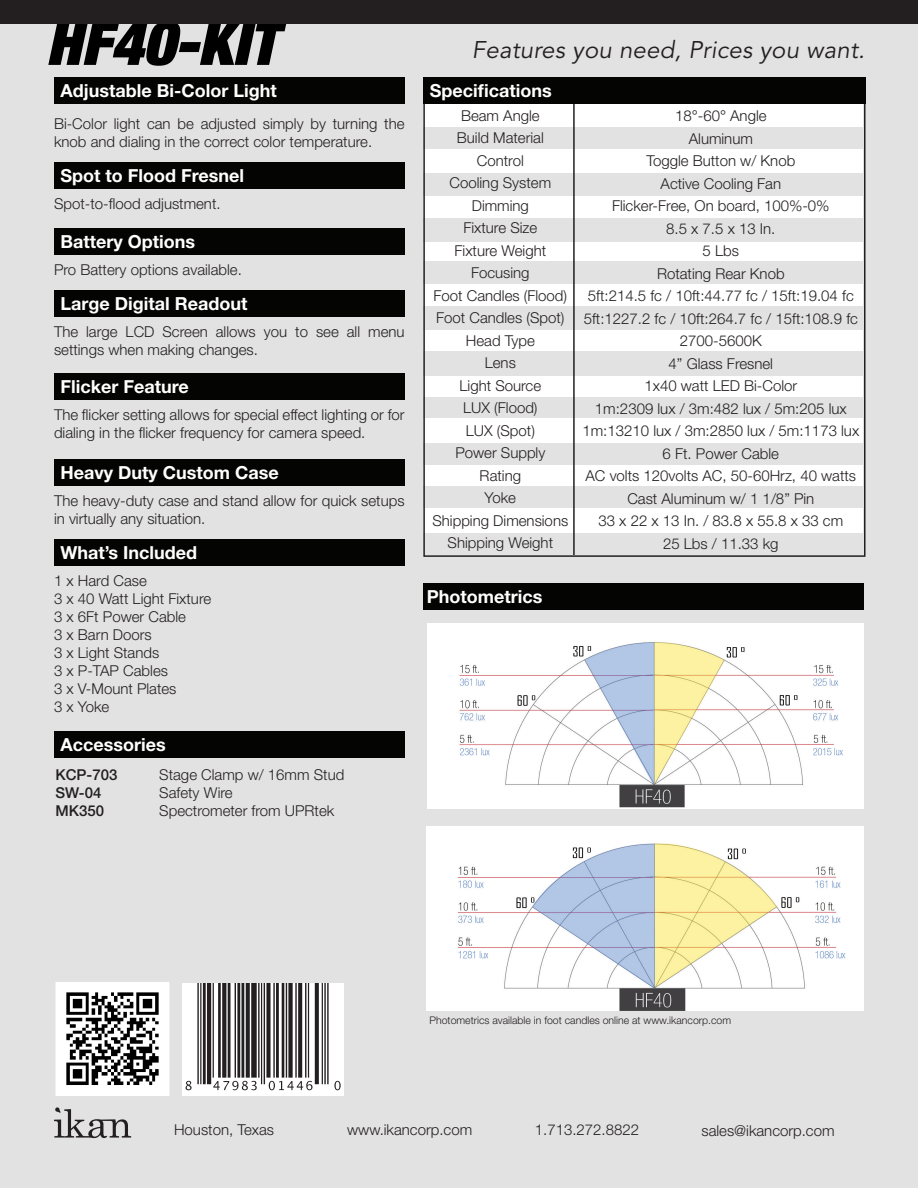
<style>
.page{position:relative;width:918px;height:1188px;background:#e2e2e2}
.page>*{position:absolute;margin:0;border:0;box-sizing:border-box;transform-origin:0 0}
.t1{font:italic 900 condensed 61.5px "Helvetica Neue LT Std";color:#000}
.t2{font:italic 24px "Avenir LT Std";letter-spacing:.01em;color:#231f20}
.t3{font:700 18px "Helvetica Neue LT Std";color:#fff}
.t4{font:300 15px/18px "Helvetica Neue LT Std";color:#231f20}
.t5{font:500 15px "Helvetica Neue LT Std";color:#231f20}
.t6{font:300 10.5px "Helvetica Neue LT Std";color:#231f20}
.s1{font-family:"Avenir LT Std";font-weight:400}
</style>
<div class="page">
<svg style="left:54px;top:1107px;width:77px;height:31px"></svg>
<div style="left:423px;top:97px;width:440px;height:29px;background:#fff"></div>
<div style="left:423px;top:149px;width:440px;height:24px;background:#fff"></div>
<div style="left:423px;top:196px;width:440px;height:21px;background:#fff"></div>
<div style="left:423px;top:242px;width:440px;height:19px;background:#fff"></div>
<div style="left:423px;top:285px;width:440px;height:21px;background:#fff"></div>
<div style="left:423px;top:330px;width:440px;height:21px;background:#fff"></div>
<div style="left:423px;top:376px;width:440px;height:21px;background:#fff"></div>
<div style="left:423px;top:465px;width:440px;height:21px;background:#fff"></div>
<div style="left:423px;top:418px;width:440px;height:24px;background:#fff"></div>
<div style="left:423px;top:508px;width:440px;height:24px;background:#fff"></div>
<hr style="left:573px;top:98px;width:2px;height:457px;background:#231f20">
<div style="left:0;top:0;width:918px;height:24px;background:#231f20"></div>
<div style="left:423px;top:583px;width:441px;height:27px;background:#040503"></div>
<div style="left:54px;top:540px;width:351px;height:26px;background:#040503"></div>
<img style="left:426px;top:826px;width:438px;height:185px">
<img style="left:428px;top:624px;width:436px;height:184px">
<img style="left:57px;top:984px;width:110px;height:110px">
<div style="left:55px;top:982px;width:114px;height:114px;border:1px solid #fff"></div>
<div style="left:182px;top:984px;width:162px;height:112px;background:#fff"></div>
<img style="left:185px;top:984px;width:156px;height:107px">
<div style="left:423px;top:77px;width:443px;height:27px;background:#040503"></div>
<div style="left:54px;top:731px;width:351px;height:27px;background:#040503"></div>
<div style="left:54px;top:77px;width:351px;height:27px;background:#040503"></div>
<div style="left:54px;top:162px;width:351px;height:27px;background:#040503"></div>
<div style="left:54px;top:228px;width:351px;height:27px;background:#040503"></div>
<div style="left:54px;top:290px;width:351px;height:27px;background:#040503"></div>
<div style="left:54px;top:373px;width:351px;height:27px;background:#040503"></div>
<div style="left:54px;top:459px;width:351px;height:27px;background:#040503"></div>
<p class="t1" style="left:46px;top:4px;width:233px">HF40-KIT</p>
<p class="t3" style="left:60px;top:79px;width:218px">Adjustable Bi-Color Light</p>
<p class="t4" style="left:54px;top:115px;width:352px">Bi-Color light can be adjusted simply by turning the knob and dialing in the correct color temperature.</p>
<p class="t3" style="left:60px;top:164px;width:185px">Spot to Flood Fresnel</p>
<p class="t4" style="left:54px;top:195px;width:168px">Spot-to-flood adjustment.</p>
<p class="t3" style="left:60px;top:230px;width:136px">Battery Options</p>
<p class="t4" style="left:54px;top:260px;width:189px">Pro Battery options available.</p>
<p class="t3" style="left:60px;top:292px;width:188px">Large Digital Readout</p>
<p class="t4" style="left:54px;top:322px;width:352px">The large LCD Screen allows you to see all menu settings when making changes.</p>
<p class="t3" style="left:60px;top:375px;width:130px">Flicker Feature</p>
<p class="t4" style="left:54px;top:405px;width:352px">The flicker setting allows for special effect lighting or for dialing in the flicker frequency for camera speed.</p>
<p class="t3" style="left:60px;top:461px;width:220px">Heavy Duty Custom Case</p>
<p class="t4" style="left:54px;top:491px;width:352px">The heavy-duty case and stand allow for quick setups in virtually any situation.</p>
<p class="t3" style="left:60px;top:542px;width:138px">What’s Included</p>
<p class="t4" style="left:54px;top:571px;width:94px">1 x Hard Case</p>
<p class="t4" style="left:54px;top:589px;width:159px">3 x 40 Watt Light Fixture</p>
<p class="t4" style="left:54px;top:607px;width:134px">3 x 6Ft Power Cable</p>
<p class="t4" style="left:54px;top:625px;width:99px">3 x Barn Doors</p>
<p class="t4" style="left:54px;top:643px;width:107px">3 x Light Stands</p>
<p class="t4" style="left:54px;top:661px;width:116px">3 x P-TAP Cables</p>
<p class="t4" style="left:54px;top:679px;width:124px">3 x V-Mount Plates</p>
<p class="t4" style="left:54px;top:697px;width:57px">3 x Yoke</p>
<p class="t3" style="left:60px;top:733px;width:107px">Accessories</p>
<p class="t5" style="left:56px;top:766px;width:63px">KCP-703</p>
<p class="t5" style="left:56px;top:784px;width:47px">SW-04</p>
<p class="t5" style="left:56px;top:802px;width:50px">MK350</p>
<p class="t4" style="left:159px;top:766px;width:187px">Stage Clamp w/ 16mm Stud</p>
<p class="t4" style="left:159px;top:784px;width:75px">Safety Wire</p>
<p class="t4" style="left:159px;top:802px;width:177px">Spectrometer from UPRtek</p>
<p class="t2" style="left:472px;top:36px;width:395px">Features you need, Prices you want.</p>
<p class="t3" style="left:430px;top:79px;width:123px">Specifications</p>
<p class="t4" style="left:461px;top:106px;width:80px">Beam Angle</p>
<p class="t4" style="left:457px;top:129px;width:88px">Build Material</p>
<p class="t4" style="left:477px;top:151px;width:48px">Control</p>
<p class="t4" style="left:450px;top:174px;width:103px">Cooling System</p>
<p class="t4" style="left:472px;top:196px;width:59px">Dimming</p>
<p class="t4" style="left:463px;top:219px;width:75px">Fixture Size</p>
<p class="t4" style="left:455px;top:241px;width:93px">Fixture Weight</p>
<p class="t4" style="left:471px;top:264px;width:60px">Focusing</p>
<p class="t4" style="left:434px;top:286px;width:135px">Foot Candles (Flood)</p>
<p class="t4" style="left:436px;top:309px;width:130px">Foot Candles (Spot)</p>
<p class="t4" style="left:466px;top:331px;width:70px">Head Type</p>
<p class="t4" style="left:485px;top:354px;width:33px">Lens</p>
<p class="t4" style="left:460px;top:376px;width:83px">Light Source</p>
<p class="t4" style="left:463px;top:399px;width:76px">LUX (Flood)</p>
<p class="t4" style="left:466px;top:421px;width:71px">LUX (Spot)</p>
<p class="t4" style="left:455px;top:444px;width:92px">Power Supply</p>
<p class="t4" style="left:480px;top:466px;width:43px">Rating</p>
<p class="t4" style="left:485px;top:489px;width:33px">Yoke</p>
<p class="t4" style="left:432px;top:511px;width:137px">Shipping Dimensions</p>
<p class="t4" style="left:448px;top:534px;width:107px">Shipping Weight</p>
<p class="t3" style="left:427px;top:585px;width:117px">Photometrics</p>
<p class="t4" style="left:675px;top:107px;width:93px">18<span class="s1">°</span>-60<span class="s1">°</span> Angle</p>
<p class="t4" style="left:689px;top:129px;width:66px">Aluminum</p>
<p class="t4" style="left:646px;top:152px;width:150px">Toggle Button w/ Knob</p>
<p class="t4" style="left:661px;top:174px;width:122px">Active Cooling Fan</p>
<p class="t4" style="left:612px;top:197px;width:219px">Flicker-Free, On board, 100%-0%</p>
<p class="t4" style="left:666px;top:219px;width:111px">8.5 x 7.5 x 13 In.</p>
<p class="t4" style="left:703px;top:242px;width:38px">5 Lbs</p>
<p class="t4" style="left:657px;top:264px;width:129px">Rotating Rear Knob</p>
<p class="t4" style="left:588px;top:287px;width:267px">5ft:214.5 fc / 10ft:44.77 fc / 15ft:19.04 fc</p>
<p class="t4" style="left:584px;top:309px;width:276px">5ft:1227.2 fc / 10ft:264.7 fc / 15ft:108.9 fc</p>
<p class="t4" style="left:680px;top:332px;width:83px">2700-5600K</p>
<p class="t4" style="left:669px;top:354px;width:106px">4” Glass Fresnel</p>
<p class="t4" style="left:644px;top:377px;width:154px">1x40 watt LED Bi-Color</p>
<p class="t4" style="left:595px;top:399px;width:253px">1m:2309 lux / 3m:482 lux / 5m:205 lux</p>
<p class="t4" style="left:582px;top:422px;width:278px">1m:13210 lux / 3m:2850 lux / 5m:1173 lux</p>
<p class="t4" style="left:663px;top:444px;width:118px">6 Ft. Power Cable</p>
<p class="t4" style="left:586px;top:467px;width:272px">AC volts 120volts AC, 50-60Hrz, 40 watts</p>
<p class="t4" style="left:627px;top:489px;width:188px">Cast Aluminum w/ 1 1/8” Pin</p>
<p class="t4" style="left:598px;top:512px;width:246px">33 x 22 x 13 In. / 83.8 x 55.8 x 33 cm</p>
<p class="t4" style="left:663px;top:534px;width:117px">25 Lbs / 11.33 kg</p>
<p class="t6" style="left:429px;top:1014px;width:303px">Photometrics available in foot candles online at www.ikancorp.com</p>
<p class="t4" style="left:174px;top:1120px;width:102px">Houston, Texas</p>
<p class="t4" style="left:347px;top:1120px;width:127px">www.ikancorp.com</p>
<p class="t4" style="left:535px;top:1120px;width:106px">1.713.272.8822</p>
<p class="t4" style="left:701px;top:1121px;width:135px">sales@ikancorp.com</p>
</div>
